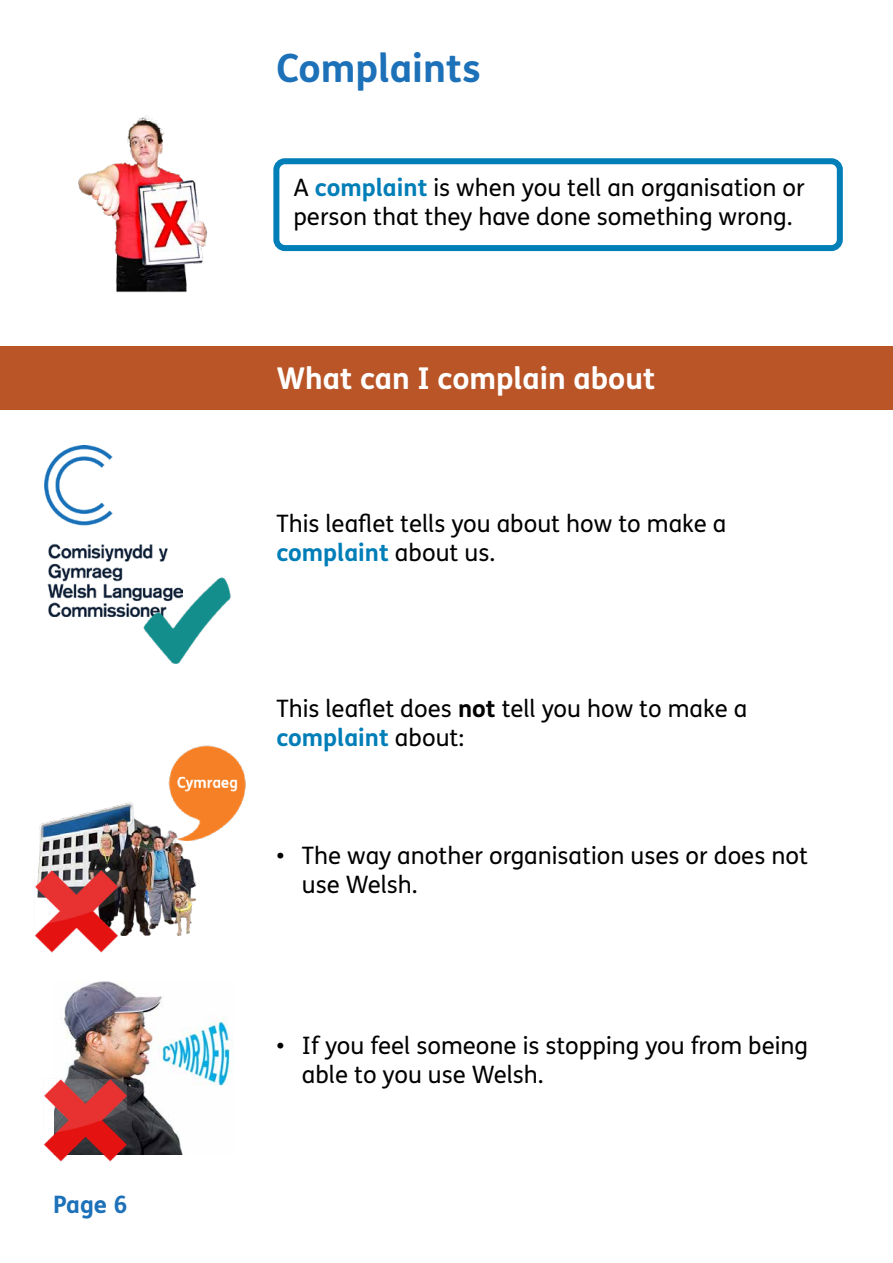
<style>
.page{position:relative;width:893px;height:1263px;background:#fff}
.page>*{position:absolute;margin:0;border:0;box-sizing:border-box;transform-origin:0 0}
.t1{font:700 39px "FS Me Pro";color:#1d71b8}
.Bodytext_-_P{font:700 30px "FS Me Pro";color:#fff}
.Box_text{font:24px/28.8px "FS Me Pro";color:#000}
.Bodytext_-_P-2{font:24px/28.8px "FS Me Pro";color:#000}
.t2{font:700 24px "FS Me Pro";color:#1d71b8}
.s1{font-weight:700;color:#007eb7}
.s2{font-weight:700}
</style>
<div class="page">
<div style="left:0;top:346px;width:893px;height:64px;background:#b95527"></div>
<div style="left:273px;top:158px;width:570px;height:93px;border:6px solid #007eb7;border-radius:9px"></div>
<img style="left:78px;top:115px;width:130px;height:177px">
<img style="left:169px;top:745px;width:77px;height:95px">
<img style="left:38px;top:802px;width:160px;height:134px">
<img style="left:34px;top:866px;width:87px;height:87px">
<img style="left:64px;top:981px;width:169px;height:174px">
<img style="left:43px;top:1075px;width:87px;height:87px">
<img style="left:45px;top:446px;width:123px;height:170px">
<img style="left:142px;top:576px;width:89px;height:89px">
<p class="t2" style="left:53px;top:1186px;width:76px">Page 6</p>
<h2 class="t1" style="left:276px;top:38px;width:206px">Complaints</h2>
<p class="Box_text" style="left:293px;top:173px;width:513px">A <span class="s1">complaint</span> is when you tell an organisation or person that they have done something wrong.</p>
<p class="Bodytext_-_P" style="left:276px;top:355px;width:380px">What can I complain about</p>
<p class="Bodytext_-_P-2" style="left:276px;top:509px;width:452px">This leaflet tells you about how to make a <span class="s1">complaint</span> about us.</p>
<p class="Bodytext_-_P-2" style="left:276px;top:694px;width:472px">This leaflet does <span class="s2">not</span> tell you how to make a <span class="s1">complaint</span> about:</p>
<p class="Box_text" style="left:302px;top:841px;width:507px;text-indent:-26px">• The way another organisation uses or does not use Welsh.</p>
<p class="Box_text" style="left:302px;top:1030px;width:508px;text-indent:-26px">• If you feel someone is stopping you from being able to you use Welsh.</p>
</div>
